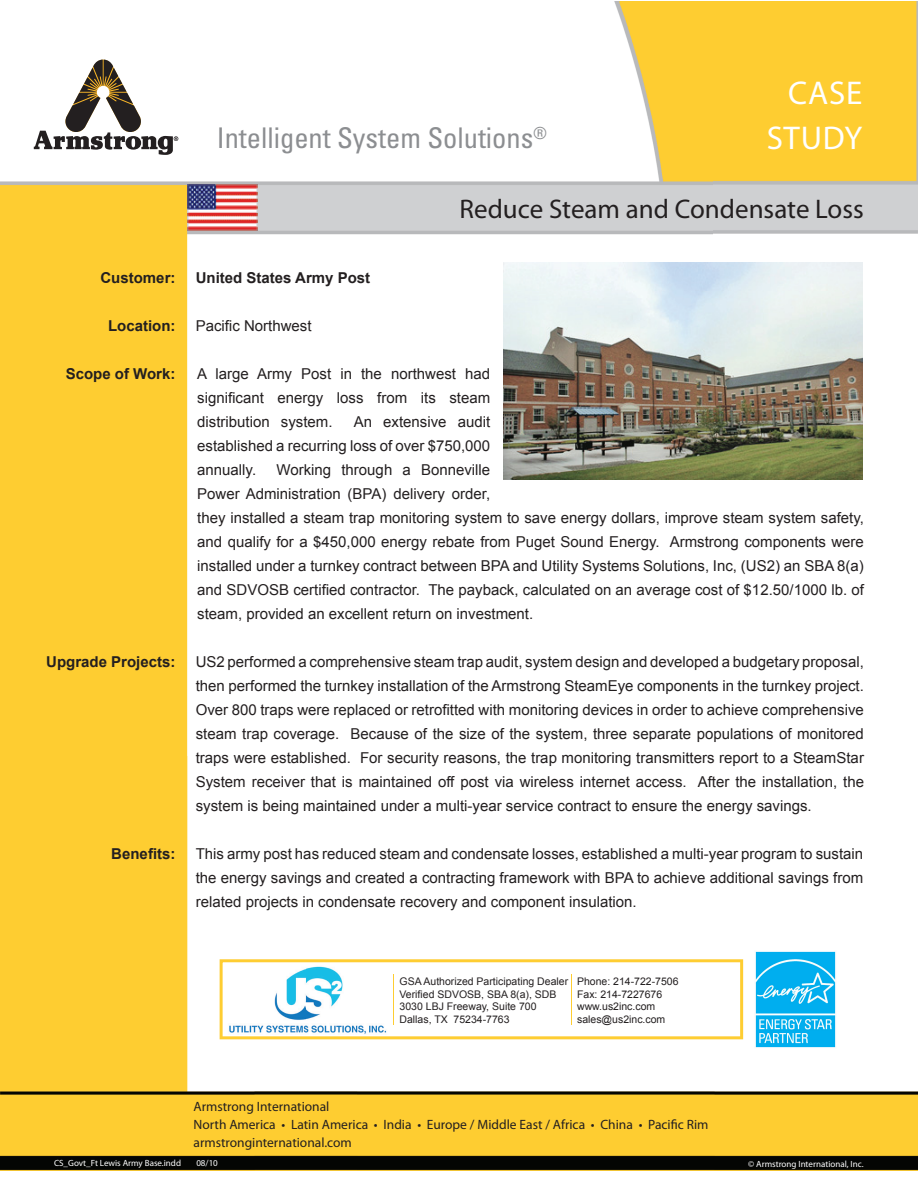
<style>
.page{position:relative;width:918px;height:1188px;background:#fff}
.page>*{position:absolute;margin:0;border:0;box-sizing:border-box;transform-origin:0 0}
.t1{font:33px/45px "Myriad Pro";letter-spacing:.02em;color:#fff;text-align:right}
.t2{font:condensed 28.5px "Univers LT Std";color:#8c8e91}
.t3{font:27px "Myriad Pro";color:#231f20}
.t4{font:15px/24px "Arial";color:#231f20;text-align:justify}
.t5{font:700 15px "Arial";color:#231f20}
.t6{font:13.5px/18px "Myriad Pro";color:#231f20}
.t7{font:10.5px/12.6px "Arial";color:#231f20}
.t8{font:9px "Myriad Pro";color:#fff}
</style>
<div class="page">
<img style="left:0;top:1px;width:714px;height:755px">
<img style="left:714px;top:1px;width:204px;height:1170px">
<img style="left:0;top:756px;width:255px;height:415px">
<img style="left:357px;top:1039px;width:358px;height:132px">
<img style="left:255px;top:1039px;width:102px;height:132px">
<svg style="left:34px;top:60px;width:144px;height:95px"></svg>
<img style="left:188px;top:185px;width:69px;height:45px">
<img style="left:504px;top:262px;width:359px;height:217px">
<img style="left:755px;top:951px;width:82px;height:97px">
<svg style="left:220px;top:959px;width:523px;height:80px"></svg>
<img style="left:223px;top:965px;width:166px;height:70px">
<hr style="left:393px;top:974px;width:1px;height:51px;background:#fecd32">
<hr style="left:571px;top:974px;width:1px;height:51px;background:#fecd32">
<h2 class="t2" style="left:217px;top:120px;width:331px">Intelligent System Solutions<sup>®</sup></h2>
<h1 class="t1" style="left:767px;top:70px;width:97px">CASE<br>STUDY</h1>
<p class="t5" style="left:100px;top:268px;width:76px">Customer:</p>
<p class="t5" style="left:108px;top:316px;width:69px">Location:</p>
<p class="t5" style="left:66px;top:364px;width:111px">Scope of Work:</p>
<p class="t5" style="left:46px;top:652px;width:131px">Upgrade Projects:</p>
<p class="t5" style="left:111px;top:844px;width:66px">Benefits:</p>
<h3 class="t3" style="left:460px;top:192px;width:406px">Reduce Steam and Condensate Loss</h3>
<p class="t5" style="left:196px;top:268px;width:176px">United States Army Post</p>
<p class="t4" style="left:196px;top:314px;width:117px">Pacific Northwest</p>
<p class="t4" style="left:197px;top:362px;width:295px">A large Army Post in the northwest had significant energy loss from its steam distribution system.</p>
<p class="t4" style="left:197px;top:410px;width:295px;text-indent:157px">An extensive audit established a recurring loss of over $750,000 annually.</p>
<p class="t4" style="left:197px;top:458px;width:668px;text-align:left;text-indent:79px">Working through a Bonneville<br>Power Administration (BPA) delivery order,<br>they installed a steam trap monitoring system to save energy dollars, improve steam system safety, and qualify for a $450,000 energy rebate from Puget Sound Energy. Armstrong components were installed under a turnkey contract between BPA and Utility Systems Solutions, Inc, (US2) an SBA 8(a) and SDVOSB certified contractor. The payback, calculated on an average cost of $12.50/1000 lb. of steam, provided an excellent return on investment.</p>
<p class="t4" style="left:196px;top:650px;width:670px">US2 performed a comprehensive steam trap audit, system design and developed a budgetary proposal, then performed the turnkey installation of the Armstrong SteamEye components in the turnkey project.<br>Over 800 traps were replaced or retrofitted with monitoring devices in order to achieve comprehensive steam trap coverage. Because of the size of the system, three separate populations of monitored traps were established. For security reasons, the trap monitoring transmitters report to a SteamStar System receiver that is maintained off post via wireless internet access. After the installation, the system is being maintained under a multi-year service contract to ensure the energy savings.</p>
<p class="t4" style="left:196px;top:842px;width:669px">This army post has reduced steam and condensate losses, established a multi-year program to sustain the energy savings and created a contracting framework with BPA to achieve additional savings from related projects in condensate recovery and component insulation.</p>
<p class="t7" style="left:400px;top:975px;width:170px">GSA Authorized Participating Dealer<br>Verified SDVOSB, SBA 8(a), SDB<br>3030 LBJ Freeway, Suite 700<br>Dallas, TX 75234-7763</p>
<p class="t7" style="left:577px;top:975px;width:103px">Phone: 214-722-7506<br>Fax: 214-7227676 www.us2inc.com sales@us2inc.com</p>
<p class="t6" style="left:194px;top:1097px;width:517px">Armstrong International<br>North America • Latin America • India • Europe / Middle East / Africa • China • Pacific Rim armstronginternational.com</p>
<p class="t8" style="left:54px;top:1158px;width:129px">CS_Govt_Ft Lewis Army Base.indd</p>
<p class="t8" style="left:196px;top:1158px;width:23px">08/10</p>
<p class="t8" style="left:748px;top:1159px;width:117px">© Armstrong International, Inc.</p>
</div>
